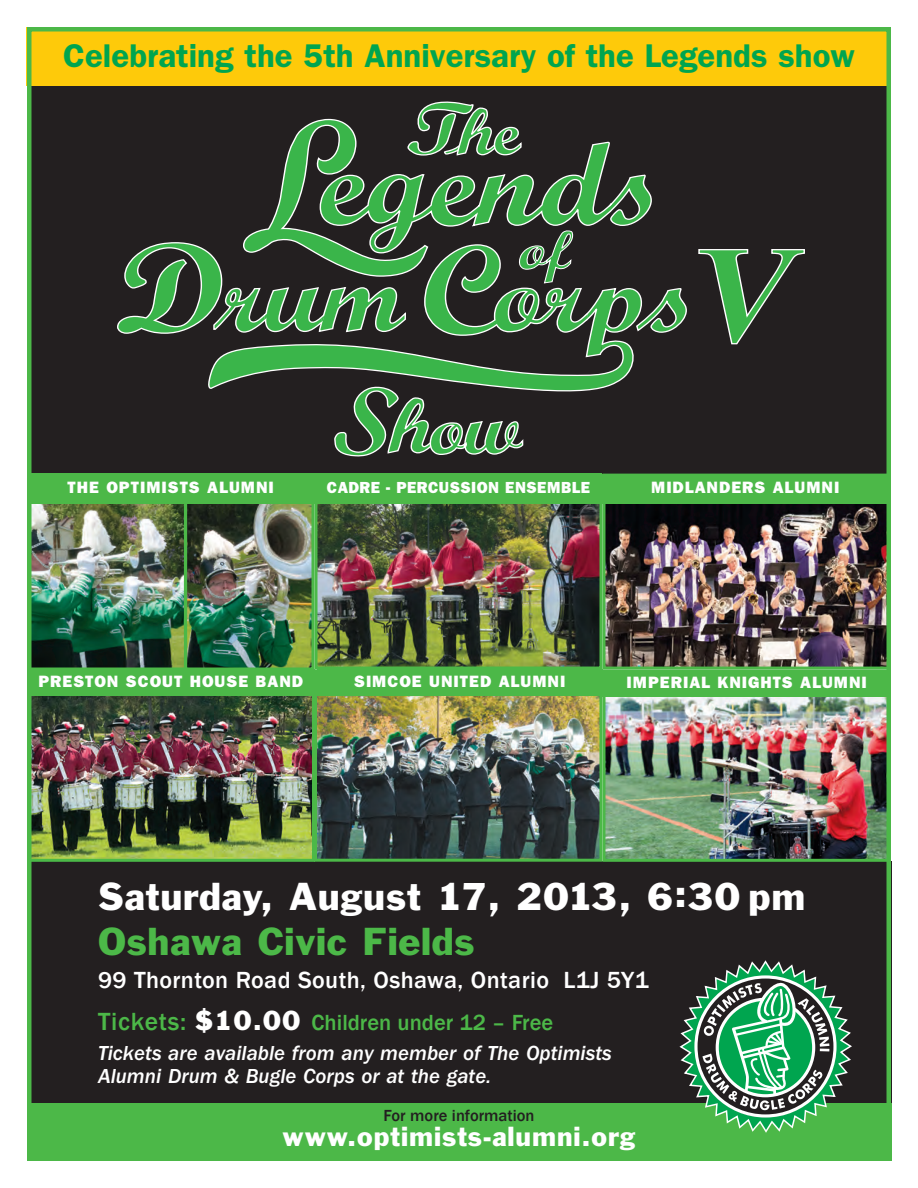
<style>
.page{position:relative;width:918px;height:1188px;background:#fff}
.page>*{position:absolute;margin:0;border:0;box-sizing:border-box;transform-origin:0 0}
.t1{font:36px "Franklin Gothic Std";letter-spacing:.02em;color:#fff}
.t2{font:36px "Franklin Gothic Std";letter-spacing:.02em;color:#4cb848}
.t3{font:600 33px "ITC Franklin Gothic Std";color:#00a54f}
.t4{font:25.5px "Franklin Gothic Std";letter-spacing:.035em;color:#fff}
.t5{font:500 24px "Franklin Gothic";letter-spacing:.015em;color:#fff}
.t6{font:500 22.5px "Franklin Gothic";color:#4cb848}
.t7{font:21px/22.5px "ITC Franklin Gothic Std Med It";color:#fff}
.t8{font:16.5px "ITC Franklin Gothic Std Hvy";letter-spacing:.06em;color:#fff}
.t9{font:500 16.5px "Franklin Gothic";color:#231f20}
.t10{font:16.2px "ITC Franklin Gothic Std Hvy";letter-spacing:.03em;color:#fff}
.s1{font-size:25.5px}
.s2{font-family:"Franklin Gothic Std";font-weight:400;font-size:25.5px;color:#fff}
</style>
<div class="page">
<div style="left:27px;top:27px;width:864px;height:462px;background:#231f20"></div>
<svg style="left:117px;top:102px;width:570px;height:354px"></svg>
<svg style="left:698px;top:249px;width:107px;height:96px"></svg>
<div style="left:27px;top:1101px;width:864px;height:60px;background:#4cb848"></div>
<div style="left:27px;top:861px;width:864px;height:241px;background:#231f20"></div>
<svg style="left:680px;top:960px;width:172px;height:173px"></svg>
<img style="left:606px;top:504px;width:280px;height:162px">
<div style="left:602px;top:474px;width:289px;height:196px;border:3px solid #4cb848"></div>
<img style="left:318px;top:504px;width:280px;height:162px">
<div style="left:314px;top:477px;width:288px;height:193px;border:3px solid #4cb848"></div>
<img style="left:318px;top:696px;width:280px;height:162px">
<div style="left:314px;top:670px;width:288px;height:192px;border:3px solid #4cb848"></div>
<img style="left:606px;top:696px;width:280px;height:162px">
<div style="left:602px;top:670px;width:289px;height:192px;border:3px solid #4cb848"></div>
<img style="left:32px;top:696px;width:279px;height:162px">
<div style="left:27px;top:670px;width:288px;height:192px;border:3px solid #4cb848"></div>
<img style="left:32px;top:504px;width:151px;height:163px">
<div style="left:27px;top:670px;width:287px;height:26px;background:#4cb848"></div>
<div style="left:602px;top:670px;width:289px;height:26px;background:#4cb848"></div>
<div style="left:317px;top:670px;width:285px;height:26px;background:#4cb848"></div>
<div style="left:314px;top:474px;width:288px;height:30px;background:#4cb848"></div>
<div style="left:602px;top:474px;width:286px;height:30px;background:#4cb848"></div>
<div style="left:27px;top:27px;width:864px;height:59px;background:#feca0a"></div>
<div style="left:27px;top:27px;width:864px;height:1134px;border:4px solid #4cb848"></div>
<img style="left:188px;top:504px;width:123px;height:162px">
<div style="left:184px;top:477px;width:131px;height:193px;border:3px solid #4cb848"></div>
<div style="left:27px;top:474px;width:287px;height:30px;background:#4cb848"></div>
<h2 class="t3" style="left:63px;top:44px;width:793px">Celebrating the 5th Anniversary of the Legends show</h2>
<p class="t8" style="left:68px;top:482px;width:208px">THE OPTIMISTS ALUMNI</p>
<p class="t10" style="left:327px;top:482px;width:265px">CADRE - PERCUSSION ENSEMBLE</p>
<p class="t8" style="left:651px;top:482px;width:190px">MIDLANDERS ALUMNI</p>
<p class="t8" style="left:38px;top:676px;width:266px">PRESTON SCOUT HOUSE BAND</p>
<p class="t8" style="left:354px;top:676px;width:213px">SIMCOE UNITED ALUMNI</p>
<p class="t8" style="left:627px;top:676px;width:242px">IMPERIAL KNIGHTS ALUMNI</p>
<h1 class="t1" style="left:98px;top:883px;width:709px">Saturday, August 17, 2013, 6:30 pm</h1>
<h1 class="t2" style="left:98px;top:928px;width:378px">Oshawa Civic Fields</h1>
<h3 class="t5" style="left:98px;top:966px;width:552px">99 Thornton Road South, Oshawa, Ontario L1J 5Y1</h3>
<h3 class="t6" style="left:98px;top:1010px;width:457px"><span class="s1">Tickets:</span> <span class="s2">$10.00</span> Children under 12 – Free</h3>
<p class="t7" style="left:98px;top:1044px;width:515px">Tickets are available from any member of The Optimists<br>Alumni Drum &amp; Bugle Corps or at the gate.</p>
<p class="t9" style="left:383px;top:1106px;width:153px">For more information</p>
<h3 class="t4" style="left:283px;top:1127px;width:354px">www.optimists-alumni.org</h3>
</div>
